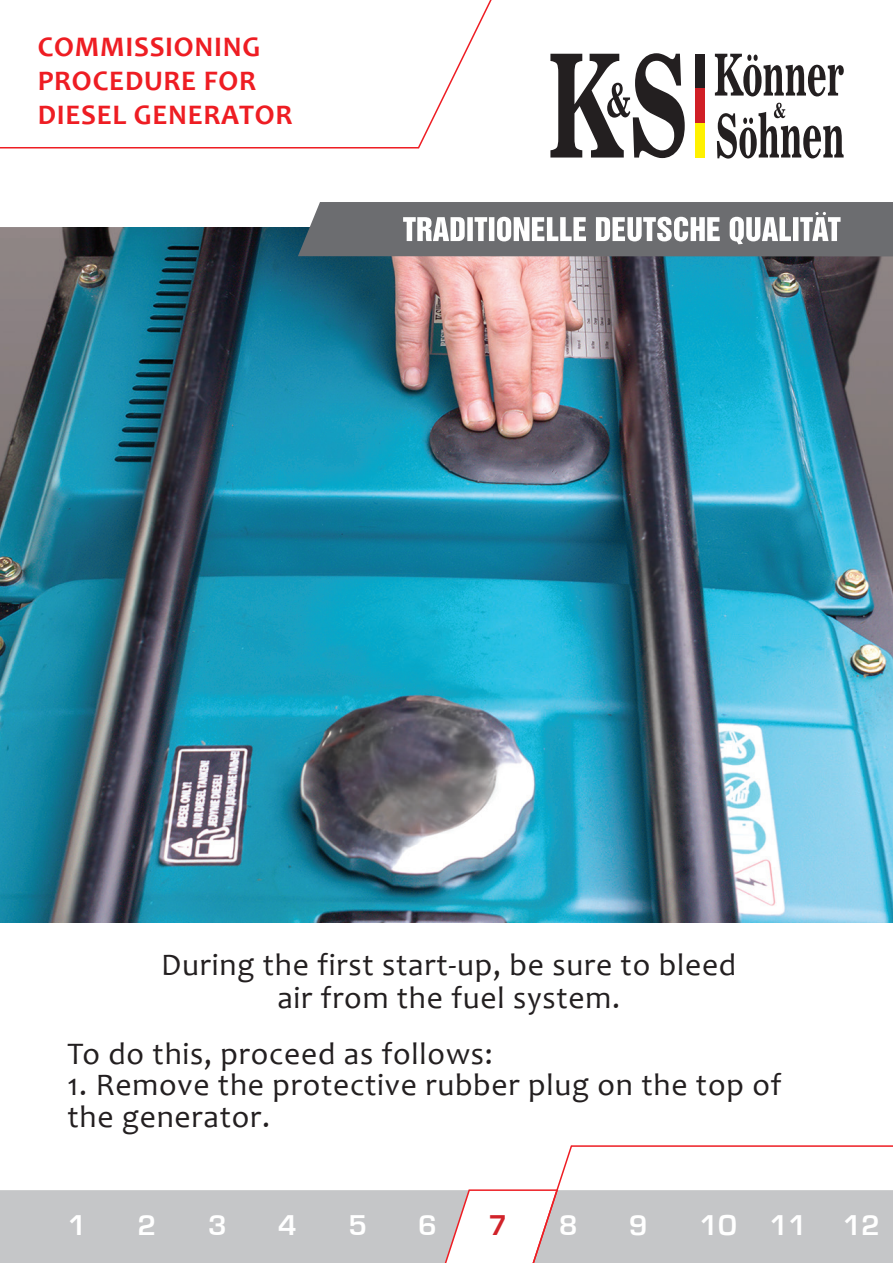
<style>
.page{position:relative;width:893px;height:1263px;background:#fff}
.page>*{position:absolute;margin:0;border:0;box-sizing:border-box;transform-origin:0 0}
.t1{font:31.5px/31.5px "Candara";letter-spacing:.025em;color:#231f20}
.t2{font:700 28.5px/34.2px "Candara";letter-spacing:.025em;color:#ee1d23}
.t3{font:26.4px "Europe Demi";color:#fff}
.t4{font:26.4px "Europe Demi";color:#d1232a}
</style>
<div class="page">
<svg style="left:715px;top:54px;width:129px;height:42px"></svg>
<svg style="left:550px;top:53px;width:135px;height:105px"></svg>
<svg style="left:717px;top:103px;width:127px;height:56px"></svg>
<div style="left:695px;top:54px;width:10px;height:34px;background:#231f20"></div>
<div style="left:695px;top:88px;width:10px;height:35px;background:#d01f26"></div>
<div style="left:695px;top:123px;width:10px;height:35px;background:#fff101"></div>
<div style="left:0;top:1190px;width:893px;height:73px;background:#c5c6c8"></div>
<svg style="left:0;top:0;width:492px;height:149px"></svg>
<hr style="left:571px;top:1145px;width:322px;height:2px;background:#ee1d23">
<svg style="left:440px;top:1145px;width:133px;height:118px"></svg>
<img style="left:0;top:227px;width:893px;height:695px">
<svg style="left:298px;top:202px;width:595px;height:54px"></svg>
<p class="t2" style="left:38px;top:29px;width:256px">COMMISSIONING<br>PROCEDURE FOR<br>DIESEL GENERATOR</p>
<p class="t1" style="left:161px;top:949px;width:576px">During the first start-up, be sure to bleed</p>
<p class="t1" style="left:277px;top:982px;width:344px">air from the fuel system.</p>
<p class="t1" style="left:68px;top:1038px;width:427px">To do this, proceed as follows:</p>
<p class="t1" style="left:68px;top:1069px;width:715px">1. Remove the protective rubber plug on the top of the generator.</p>
<p class="t3" style="left:68px;top:1210px;width:20px">1</p>
<p class="t3" style="left:138px;top:1210px;width:20px">2</p>
<p class="t3" style="left:208px;top:1210px;width:20px">3</p>
<p class="t3" style="left:278px;top:1210px;width:20px">4</p>
<p class="t3" style="left:348px;top:1210px;width:20px">5</p>
<p class="t3" style="left:419px;top:1210px;width:20px">6</p>
<p class="t3" style="left:559px;top:1210px;width:20px">8</p>
<p class="t3" style="left:629px;top:1210px;width:20px">9</p>
<p class="t3" style="left:699px;top:1210px;width:109px">10 11</p>
<p class="t3" style="left:843px;top:1210px;width:39px">12</p>
<p class="t4" style="left:489px;top:1210px;width:20px">7</p>
</div>
